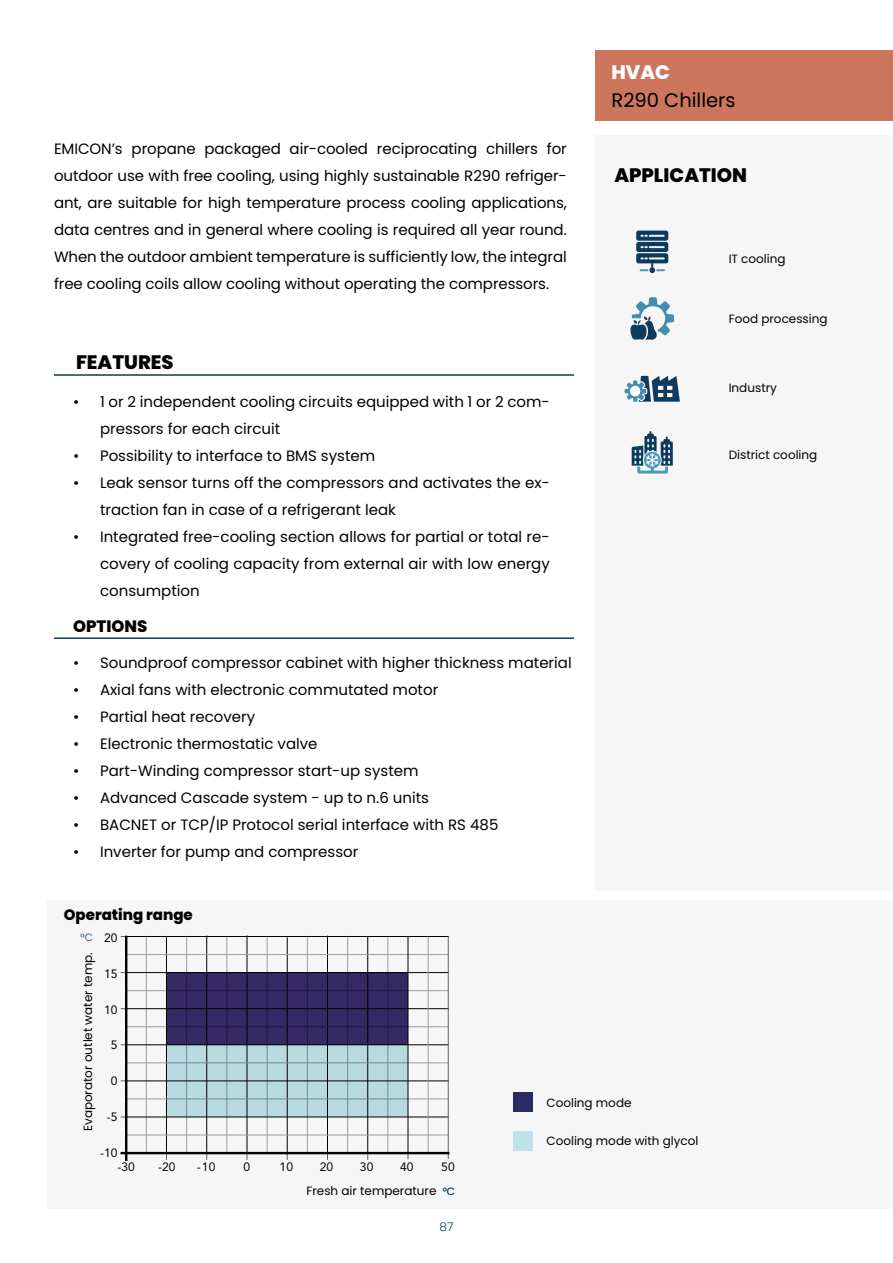
<style>
.page{position:relative;width:893px;height:1263px;background:#fff}
.page>*{position:absolute;margin:0;border:0;box-sizing:border-box;transform-origin:0 0}
.t1{font:800 19.5px "Poppins";color:#000}
.t2{font:19.5px "Poppins";color:#000}
.t3{font:800 19.5px "Poppins";color:#fff}
.t4{font:800 16.5px "Poppins";color:#000}
.t5{font:15px/27px "Poppins";color:#000;text-align:justify}
.t6{font:800 15px "Poppins";color:#000}
.t7{font:12px "Poppins";color:#000}
.t8{font:12px "Avenir LT Std";letter-spacing:.005em;color:#000}
.t9{font:300 12px "Poppins";color:#0d3d5e}
.t10{font:300 10.5px "Poppins";color:#0c3d5d}
</style>
<div class="page">
<div style="left:595px;top:50px;width:298px;height:70px;background:#cb765d"></div>
<div style="left:595px;top:135px;width:298px;height:755px;background:#f6f6f6"></div>
<svg style="left:636px;top:231px;width:32px;height:42px"></svg>
<svg style="left:630px;top:297px;width:44px;height:43px"></svg>
<svg style="left:625px;top:376px;width:55px;height:26px"></svg>
<svg style="left:632px;top:431px;width:41px;height:43px"></svg>
<div style="left:48px;top:901px;width:845px;height:308px;background:#f6f6f6"></div>
<hr style="left:146px;top:936px;width:1px;height:217px;background:#9d9d9c">
<hr style="left:166px;top:936px;width:1px;height:217px;background:#000">
<hr style="left:186px;top:936px;width:1px;height:217px;background:#9d9d9c">
<hr style="left:206px;top:936px;width:1px;height:216px;background:#000">
<hr style="left:227px;top:936px;width:1px;height:217px;background:#9d9d9c">
<hr style="left:247px;top:936px;width:1px;height:216px;background:#000">
<hr style="left:267px;top:936px;width:1px;height:217px;background:#9d9d9c">
<hr style="left:287px;top:938px;width:1px;height:216px;background:#000">
<hr style="left:307px;top:936px;width:1px;height:217px;background:#9d9d9c">
<hr style="left:327px;top:936px;width:1px;height:216px;background:#000">
<hr style="left:347px;top:936px;width:1px;height:216px;background:#9d9d9c">
<hr style="left:367px;top:937px;width:1px;height:216px;background:#000">
<hr style="left:388px;top:937px;width:1px;height:216px;background:#9d9d9c">
<hr style="left:127px;top:936px;width:321px;height:1px;background:#000">
<hr style="left:127px;top:972px;width:321px;height:1px;background:#000">
<hr style="left:127px;top:954px;width:321px;height:1px;background:#9d9d9c">
<hr style="left:127px;top:1008px;width:321px;height:1px;background:#000">
<hr style="left:127px;top:1044px;width:321px;height:1px;background:#000">
<hr style="left:127px;top:1026px;width:321px;height:1px;background:#9d9d9c">
<hr style="left:127px;top:1062px;width:321px;height:1px;background:#9d9d9c">
<hr style="left:127px;top:990px;width:321px;height:1px;background:#9d9d9c">
<hr style="left:127px;top:1080px;width:321px;height:1px;background:#000">
<hr style="left:127px;top:1098px;width:321px;height:1px;background:#9d9d9c">
<hr style="left:127px;top:1117px;width:321px;height:1px;background:#000">
<hr style="left:127px;top:1135px;width:321px;height:1px;background:#9d9d9c">
<hr style="left:448px;top:937px;width:1px;height:216px;background:#616160">
<hr style="left:408px;top:937px;width:1px;height:216px;background:#000">
<hr style="left:428px;top:937px;width:1px;height:216px;background:#9d9d9c">
<hr style="left:125px;top:937px;width:2px;height:223px;background:#000">
<hr style="left:122px;top:1152px;width:326px;height:2px;background:#000">
<div style="left:166px;top:972px;width:241px;height:73px;background:#362b68"></div>
<svg style="left:166px;top:1045px;width:241px;height:72px;background:#aacbd0"></svg>
<div style="left:513px;top:1131px;width:20px;height:20px;background:#bee2e9"></div>
<div style="left:513px;top:1091px;width:20px;height:20px;background:#282b66"></div>
<hr style="left:54px;top:374px;width:520px;height:2px;background:#0d3b5e">
<hr style="left:54px;top:637px;width:520px;height:2px;background:#0d3b5e">
<h1 class="t3" style="left:611px;top:61px;width:60px">HVAC</h1>
<p class="t5" style="left:54px;top:135px;width:514px">EMICON’s propane packaged air-cooled reciprocating chillers for outdoor use with free cooling, using highly sustainable R290 refriger&shy;ant, are suitable for high temperature process cooling applications, data centres and in general where cooling is required all year round.<br>When the outdoor ambient temperature is sufficiently low, the integral free cooling coils allow cooling without operating the compressors.</p>
<h1 class="t1" style="left:76px;top:350px;width:99px">FEATURES</h1>
<p class="t5" style="left:100px;top:389px;width:451px;text-indent:-27px">• 1 or 2 independent cooling circuits equipped with 1 or 2 com&shy;pressors for each circuit</p>
<p class="t5" style="left:73px;top:443px;width:304px">• Possibility to interface to BMS system</p>
<p class="t5" style="left:100px;top:470px;width:451px;text-indent:-27px">• Leak sensor turns off the compressors and activates the ex&shy;traction fan in case of a refrigerant leak</p>
<p class="t5" style="left:100px;top:524px;width:451px;text-indent:-27px">• Integrated free-cooling section allows for partial or total re&shy;covery of cooling capacity from external air with low energy consumption</p>
<p class="t4" style="left:73px;top:617px;width:76px">OPTIONS</p>
<p class="t5" style="left:73px;top:649px;width:500px">• Soundproof compressor cabinet with higher thickness material</p>
<p class="t5" style="left:73px;top:676px;width:367px">• Axial fans with electronic commutated motor</p>
<p class="t5" style="left:73px;top:703px;width:184px">• Partial heat recovery</p>
<p class="t5" style="left:73px;top:730px;width:246px">• Electronic thermostatic valve</p>
<p class="t5" style="left:73px;top:757px;width:347px">• Part-Winding compressor start-up system</p>
<p class="t5" style="left:73px;top:784px;width:358px">• Advanced Cascade system - up to n.6 units</p>
<p class="t5" style="left:73px;top:811px;width:427px">• BACNET or TCP/IP Protocol serial interface with RS 485</p>
<p class="t5" style="left:73px;top:838px;width:287px">• Inverter for pump and compressor</p>
<p class="t6" style="left:64px;top:906px;width:131px">Operating range</p>
<p class="t10" style="left:81px;top:931px;width:14px">°C</p>
<p class="t8" style="left:104px;top:931px;width:15px">20</p>
<h1 class="t2" style="left:611px;top:89px;width:126px">R290 Chillers</h1>
<h1 class="t1" style="left:614px;top:164px;width:134px">APPLICATION</h1>
<p class="t7" style="left:729px;top:252px;width:58px">IT cooling</p>
<p class="t7" style="left:729px;top:312px;width:100px">Food processing</p>
<p class="t7" style="left:729px;top:381px;width:50px">Industry</p>
<p class="t7" style="left:729px;top:448px;width:90px">District cooling</p>
<p class="t7" style="left:81px;top:1131px;width:181px;rotate:-90deg">Evaporator outlet water temp.</p>
<p class="t8" style="left:104px;top:967px;width:15px">15</p>
<p class="t8" style="left:104px;top:1002px;width:15px">10</p>
<p class="t8" style="left:111px;top:1038px;width:8px">5</p>
<p class="t8" style="left:111px;top:1074px;width:8px">0</p>
<p class="t8" style="left:107px;top:1110px;width:12px">-5</p>
<p class="t8" style="left:100px;top:1145px;width:19px">-10</p>
<p class="t8" style="left:117px;top:1159px;width:19px">-30</p>
<p class="t8" style="left:158px;top:1159px;width:19px">-20</p>
<p class="t8" style="left:197px;top:1159px;width:20px">-10</p>
<p class="t8" style="left:243px;top:1159px;width:8px">0</p>
<p class="t8" style="left:280px;top:1159px;width:15px">10</p>
<p class="t8" style="left:320px;top:1159px;width:15px">20</p>
<p class="t8" style="left:360px;top:1159px;width:15px">30</p>
<p class="t8" style="left:400px;top:1159px;width:15px">40</p>
<p class="t8" style="left:441px;top:1159px;width:15px">50</p>
<p class="t10" style="left:443px;top:1185px;width:14px">°C</p>
<p class="t7" style="left:306px;top:1184px;width:132px">Fresh air temperature</p>
<p class="t9" style="left:440px;top:1220px;width:15px">87</p>
<p class="t7" style="left:546px;top:1096px;width:87px">Cooling mode</p>
<p class="t7" style="left:546px;top:1134px;width:154px">Cooling mode with glycol</p>
</div>
